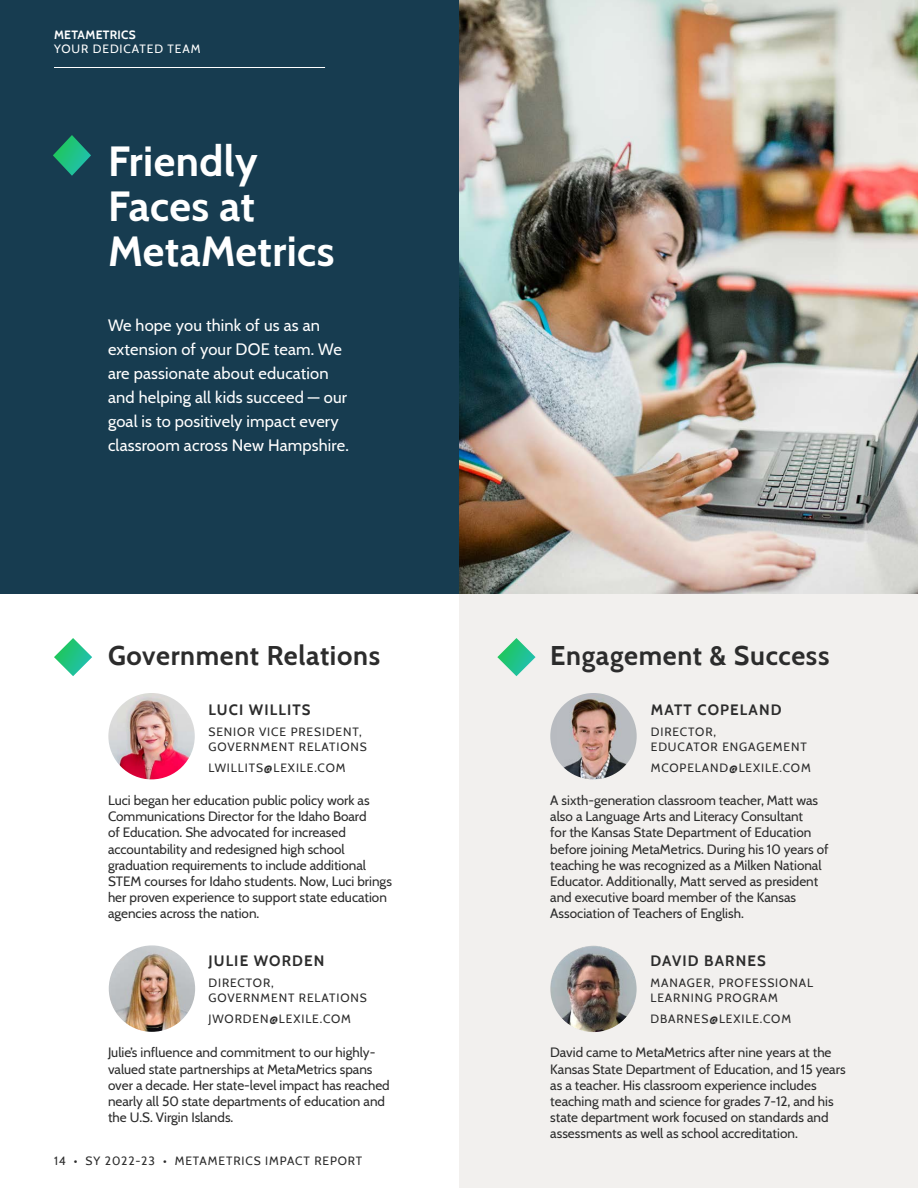
<style>
.page{position:relative;width:918px;height:1188px;background:#f2f0ee}
.page>*{position:absolute;margin:0;border:0;box-sizing:border-box;transform-origin:0 0}
.H2_28pt{font:700 42px/45px "Cabin";letter-spacing:.01em;color:#fff}
.H3_18_pt{font:700 27px "Cabin";letter-spacing:.025em;color:#2c2c2c}
.P_11pt_white{font:16.5px/24px "Cabin";letter-spacing:.01em;color:#fff}
.Left_Header_Footer{font:700 15px "Cabin";letter-spacing:.075em;color:#2c2c2c}
.Footnote{font:13.5px/16.2px "Cabin";color:#2c2c2c}
.Left_Header_Footer-2{font:12px/14.4px "Cabin";letter-spacing:.075em;color:#2c2c2c}
.Left_Header_Footer-3{font:12px "Cabin";letter-spacing:.075em;color:#fff}
.Left_Header_Footer-4{font:700 12px "Cabin";letter-spacing:.025em;color:#fff}
</style>
<div class="page">
<div style="left:0;top:594px;width:459px;height:594px;background:#fff"></div>
<div style="left:0;top:0;width:459px;height:594px;background:#173c50"></div>
<img style="left:459px;top:0;width:459px;height:594px">
<svg style="left:54px;top:638px;width:38px;height:38px"></svg>
<svg style="left:53px;top:135px;width:38px;height:41px"></svg>
<img style="left:108px;top:693px;width:87px;height:86px;border-radius:43px">
<img style="left:109px;top:945px;width:86px;height:87px;border-radius:43px">
<svg style="left:497px;top:638px;width:39px;height:38px"></svg>
<img style="left:550px;top:693px;width:87px;height:86px;border-radius:43px">
<img style="left:550px;top:946px;width:87px;height:86px;border-radius:43px">
<hr style="left:54px;top:67px;width:271px;height:1px;background:#fff">
<p class="Left_Header_Footer-4" style="left:54px;top:25px;width:83px">METAMETRICS</p>
<p class="Left_Header_Footer-3" style="left:54px;top:39px;width:148px">YOUR DEDICATED TEAM</p>
<h2 class="H2_28pt" style="left:108px;top:136px;width:228px">Friendly<br>Faces at<br>MetaMetrics</h2>
<p class="P_11pt_white" style="left:108px;top:312px;width:242px">We hope you think of us as an extension of your DOE team. We are passionate about education and helping all kids succeed — our goal is to positively impact every classroom across New Hampshire.</p>
<h3 class="H3_18_pt" style="left:108px;top:634px;width:274px">Government Relations</h3>
<p class="Left_Header_Footer" style="left:208px;top:698px;width:104px">LUCI WILLITS</p>
<p class="Left_Header_Footer-2" style="left:208px;top:724px;width:160px">SENIOR VICE PRESIDENT,<br>GOVERNMENT RELATIONS</p>
<p class="Left_Header_Footer-2" style="left:208px;top:760px;width:139px">LWILLITS@LEXILE.COM</p>
<p class="Footnote" style="left:108px;top:791px;width:285px">Luci began her education public policy work as Communications Director for the Idaho Board<br>of Education. She advocated for increased accountability and redesigned high school graduation requirements to include additional STEM courses for Idaho students. Now, Luci brings her proven experience to support state education agencies across the nation.</p>
<p class="Left_Header_Footer" style="left:208px;top:949px;width:118px">JULIE WORDEN</p>
<p class="Left_Header_Footer-2" style="left:208px;top:975px;width:160px">DIRECTOR,<br>GOVERNMENT RELATIONS</p>
<p class="Left_Header_Footer-2" style="left:208px;top:1011px;width:144px">JWORDEN@LEXILE.COM</p>
<p class="Footnote" style="left:108px;top:1044px;width:283px">Julie’s influence and commitment to our highly&shy;valued state partnerships at MetaMetrics spans over a decade. Her state-level impact has reached nearly all 50 state departments of education and the U.S. Virgin Islands.</p>
<p class="Left_Header_Footer-2" style="left:54px;top:1153px;width:310px">14 • SY 2022-23 • METAMETRICS IMPACT REPORT</p>
<h3 class="H3_18_pt" style="left:550px;top:634px;width:281px">Engagement &amp; Success</h3>
<p class="Left_Header_Footer" style="left:651px;top:698px;width:132px">MATT COPELAND</p>
<p class="Left_Header_Footer-2" style="left:651px;top:724px;width:157px">DIRECTOR,<br>EDUCATOR ENGAGEMENT</p>
<p class="Left_Header_Footer-2" style="left:651px;top:760px;width:162px">MCOPELAND@LEXILE.COM</p>
<p class="Footnote" style="left:550px;top:791px;width:280px">A sixth-generation classroom teacher, Matt was also a Language Arts and Literacy Consultant<br>for the Kansas State Department of Education before joining MetaMetrics. During his 10 years of teaching he was recognized as a Milken National Educator. Additionally, Matt served as president and executive board member of the Kansas Association of Teachers of English.</p>
<p class="Left_Header_Footer" style="left:651px;top:949px;width:117px">DAVID BARNES</p>
<p class="Left_Header_Footer-2" style="left:651px;top:975px;width:164px">MANAGER, PROFESSIONAL<br>LEARNING PROGRAM</p>
<p class="Left_Header_Footer-2" style="left:651px;top:1011px;width:142px">DBARNES@LEXILE.COM</p>
<p class="Footnote" style="left:550px;top:1044px;width:297px">David came to MetaMetrics after nine years at the Kansas State Department of Education, and 15 years as a teacher. His classroom experience includes teaching math and science for grades 7-12, and his state department work focused on standards and assessments as well as school accreditation.</p>
</div>
